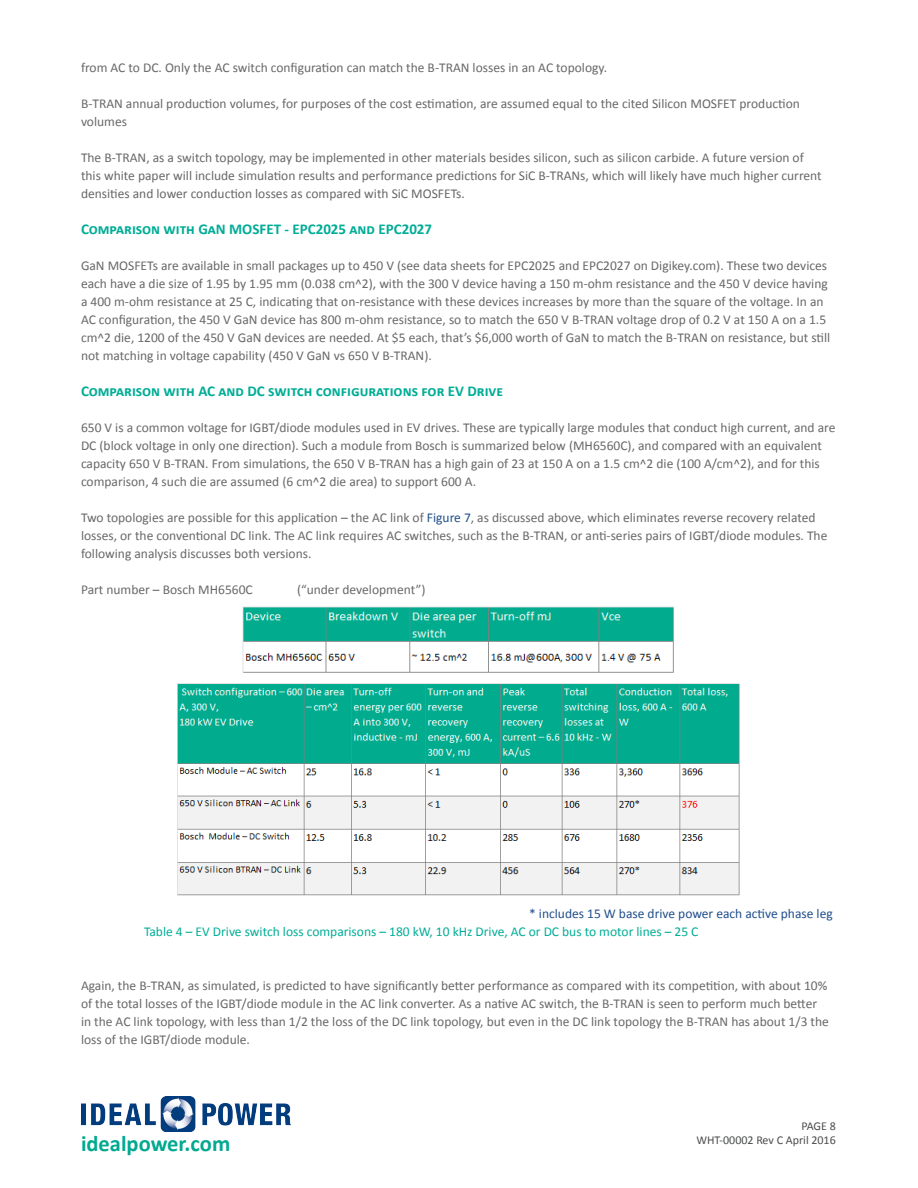
<style>
.page{position:relative;width:918px;height:1188px;background:#fff}
.page>*{position:absolute;margin:0;border:0;box-sizing:border-box;transform-origin:0 0}
.t1{font:700 22.5px "Calibri";color:#00a990}
.text{font:700 15px "Calibri";color:#00ad96}
.text-2{font:13.5px/18px "Calibri";color:#686868}
.text-3{font:13.5px "Calibri";color:#00ad96}
.text-4{font:13.5px "Calibri";color:#204f8c}
.table_text{font:12px "Calibri";color:#4b4c4d}
.s1{color:#204f8c}
</style>
<div class="page">
<img style="left:81px;top:1096px;width:209px;height:35px">
<img style="left:242px;top:606px;width:432px;height:67px">
<img style="left:177px;top:683px;width:563px;height:213px">
<p class="text-2" style="left:81px;top:58px;width:528px">from AC to DC. Only the AC switch configuration can match the B-TRAN losses in an AC topology.</p>
<p class="text-2" style="left:81px;top:94px;width:720px">B-TRAN annual production volumes, for purposes of the cost estimation, are assumed equal to the cited Silicon MOSFET production volumes</p>
<p class="text-2" style="left:81px;top:148px;width:742px">The B-TRAN, as a switch topology, may be implemented in other materials besides silicon, such as silicon carbide. A future version of this white paper will include simulation results and performance predictions for SiC B-TRANs, which will likely have much higher current densities and lower conduction losses as compared with SiC MOSFETs.</p>
<p class="text" style="left:81px;top:218px;width:353px">Comparison with GaN MOSFET - EPC2025 and EPC2027</p>
<p class="text-2" style="left:81px;top:256px;width:751px">GaN MOSFETs are available in small packages up to 450 V (see data sheets for EPC2025 and EPC2027 on Digikey.com). These two devices each have a die size of 1.95 by 1.95 mm (0.038 cm^2), with the 300 V device having a 150 m-ohm resistance and the 450 V device having a 400 m-ohm resistance at 25 C, indicating that on-resistance with these devices increases by more than the square of the voltage. In an AC configuration, the 450 V GaN device has 800 m-ohm resistance, so to match the 650 V B-TRAN voltage drop of 0.2 V at 150 A on a 1.5 cm^2 die, 1200 of the 450 V GaN devices are needed. At $5 each, that’s $6,000 worth of GaN to match the B-TRAN on resistance, but still not matching in voltage capability (450 V GaN vs 650 V B-TRAN).</p>
<p class="text" style="left:81px;top:380px;width:424px">Comparison with AC and DC switch configurations for EV Drive</p>
<p class="text-2" style="left:81px;top:418px;width:756px">650 V is a common voltage for IGBT/diode modules used in EV drives. These are typically large modules that conduct high current, and are DC (block voltage in only one direction). Such a module from Bosch is summarized below (MH6560C), and compared with an equivalent capacity 650 V B-TRAN. From simulations, the 650 V B-TRAN has a high gain of 23 at 150 A on a 1.5 cm^2 die (100 A/cm^2), and for this comparison, 4 such die are assumed (6 cm^2 die area) to support 600 A.</p>
<p class="text-2" style="left:81px;top:508px;width:748px">Two topologies are possible for this application – the AC link of <span class="s1">Figure 7</span>, as discussed above, which eliminates reverse recovery related losses, or the conventional DC link. The AC link requires AC switches, such as the B-TRAN, or anti-series pairs of IGBT/diode modules. The following analysis discusses both versions.</p>
<p class="text-2" style="left:81px;top:580px;width:173px">Part number – Bosch MH6560C</p>
<p class="text-2" style="left:297px;top:580px;width:130px">(“under development”)</p>
<p class="text-4" style="left:529px;top:904px;width:305px">* includes 15 W base drive power each active phase leg</p>
<p class="text-3" style="left:144px;top:922px;width:556px">Table 4 – EV Drive switch loss comparisons – 180 kW, 10 kHz Drive, AC or DC bus to motor lines – 25 C</p>
<p class="text-2" style="left:81px;top:976px;width:749px">Again, the B-TRAN, as simulated, is predicted to have significantly better performance as compared with its competition, with about 10% of the total losses of the IGBT/diode module in the AC link converter. As a native AC switch, the B-TRAN is seen to perform much better in the AC link topology, with less than 1/2 the loss of the DC link topology, but even in the DC link topology the B-TRAN has about 1/3 the loss of the IGBT/diode module.</p>
<p class="t1" style="left:81px;top:1127px;width:151px">idealpower.com</p>
<p class="table_text" style="left:801px;top:1118px;width:36px">PAGE 8</p>
<p class="table_text" style="left:696px;top:1131px;width:141px">WHT-00002 Rev C April 2016</p>
</div>
